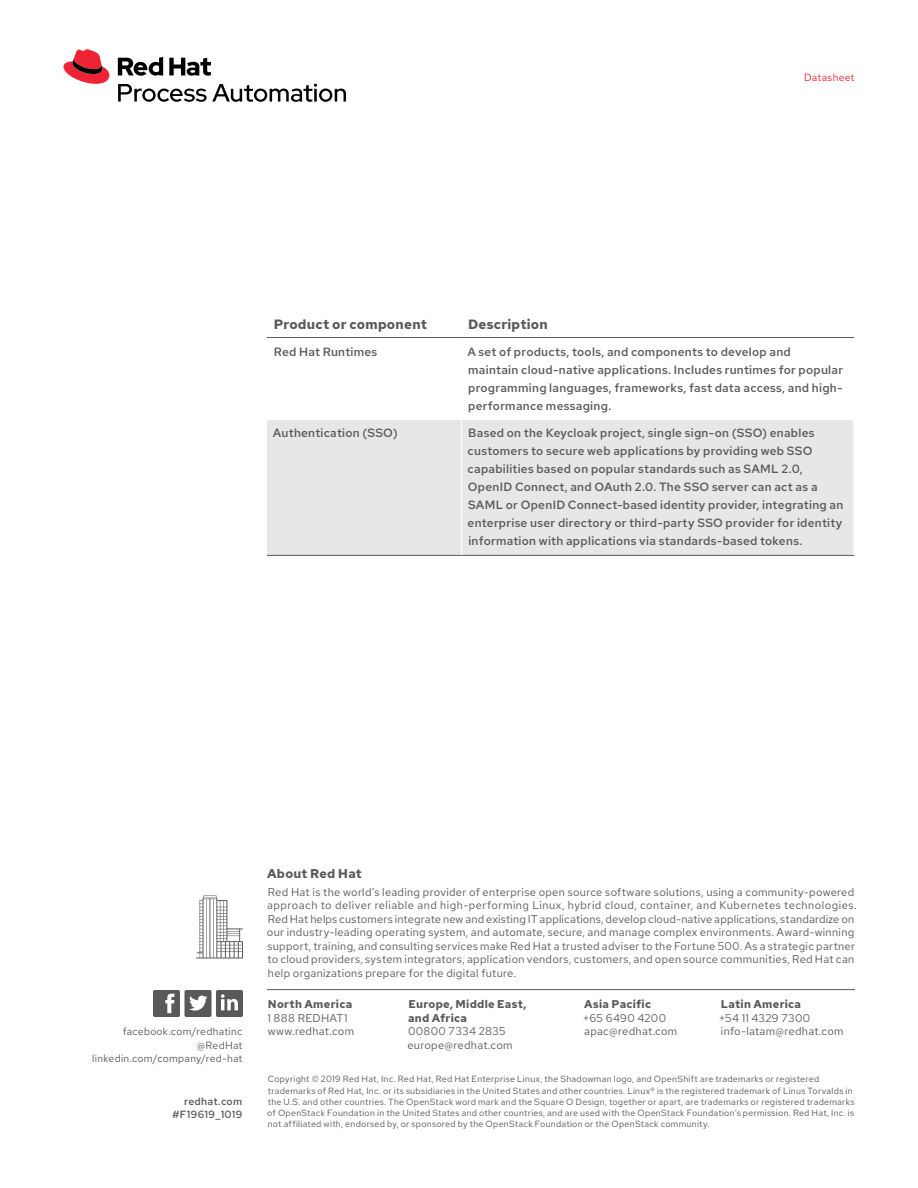
<style>
.page{position:relative;width:918px;height:1188px;background:#fff}
.page>*{position:absolute;margin:0;border:0;box-sizing:border-box;transform-origin:0 0}
.t1{font:700 13.5px "Red Hat Text";letter-spacing:.015em;color:#58595b}
.t2{font:700 12.75px "Red Hat Text";letter-spacing:.02em;color:#58595b}
.t3{font:500 12px/18px "Red Hat Text";letter-spacing:.02em;color:#58595b}
.t4{font:11.25px/13.5px "Red Hat Text";letter-spacing:.025em;color:#58595b}
.t5{font:700 11.25px/13.5px "Red Hat Text";letter-spacing:.02em;color:#58595b}
.t6{font:10.5px/13.5px "Red Hat Text";letter-spacing:.025em;color:#58595b;text-align:right}
.t7{font:500 10.5px/13.5px "Red Hat Text";letter-spacing:.025em;color:#58595b;text-align:right}
.t8{font:10.5px "Red Hat Text";letter-spacing:.025em;color:#ee2435}
.t9{font:9px/11.2px "Red Hat Text";letter-spacing:.03em;color:#58595b}
</style>
<div class="page">
<svg style="left:153px;top:990px;width:90px;height:27px"></svg>
<svg style="left:196px;top:896px;width:47px;height:62px"></svg>
<hr style="left:267px;top:989px;width:588px;height:1px;background:#58595b">
<div style="left:267px;top:420px;width:586px;height:135px;background:#e6e7e8"></div>
<hr style="left:267px;top:337px;width:194px;height:1px;background:#58595b">
<hr style="left:461px;top:337px;width:393px;height:1px;background:#58595b">
<hr style="left:267px;top:555px;width:194px;height:1px;background:#58595b">
<hr style="left:461px;top:555px;width:393px;height:1px;background:#58595b">
<hr style="left:461px;top:420px;width:1px;height:135px;background:#fff">
<svg style="left:118px;top:84px;width:228px;height:18px"></svg>
<svg style="left:63px;top:49px;width:46px;height:35px"></svg>
<svg style="left:118px;top:57px;width:93px;height:19px"></svg>
<p class="t8" style="left:804px;top:70px;width:52px">Datasheet</p>
<p class="t1" style="left:274px;top:315px;width:155px">Product or component</p>
<p class="t1" style="left:468px;top:315px;width:81px">Description</p>
<p class="t3" style="left:274px;top:342px;width:105px">Red Hat Runtimes</p>
<p class="t3" style="left:467px;top:342px;width:377px">A set of products, tools, and components to develop and maintain cloud-native applications. Includes runtimes for popular programming languages, frameworks, fast data access, and high&shy;performance messaging.</p>
<p class="t3" style="left:273px;top:423px;width:126px">Authentication (SSO)</p>
<p class="t3" style="left:468px;top:423px;width:377px">Based on the Keycloak project, single sign-on (SSO) enables customers to secure web applications by providing web SSO capabilities based on popular standards such as SAML 2.0, OpenID Connect, and OAuth 2.0. The SSO server can act as a SAML or OpenID Connect-based identity provider, integrating an enterprise user directory or third-party SSO provider for identity information with applications via standards-based tokens.</p>
<p class="t6" style="left:92px;top:1024px;width:152px">facebook.com/redhatinc @RedHat linkedin.com/company/red-hat</p>
<p class="t7" style="left:172px;top:1094px;width:72px">redhat.com #F19619_1019</p>
<p class="t2" style="left:267px;top:865px;width:96px">About Red Hat</p>
<p class="t4" style="left:267px;top:885px;width:591px">Red Hat is the world’s leading provider of enterprise open source software solutions, using a community-powered approach to deliver reliable and high-performing Linux, hybrid cloud, container, and Kubernetes technologies.<br>Red Hat helps customers integrate new and existing IT applications, develop cloud-native applications, standardize on our industry-leading operating system, and automate, secure, and manage complex environments. Award-winning support, training, and consulting services make Red Hat a trusted adviser to the Fortune 500. As a strategic partner to cloud providers, system integrators, application vendors, customers, and open source communities, Red Hat can help organizations prepare for the digital future.</p>
<p class="t5" style="left:408px;top:997px;width:120px">Europe, Middle East, and Africa</p>
<p class="t4" style="left:407px;top:1024px;width:107px">00800 7334 2835 europe@redhat.com</p>
<p class="t5" style="left:268px;top:997px;width:86px">North America</p>
<p class="t4" style="left:268px;top:1011px;width:88px">1 888 REDHAT1 www.redhat.com</p>
<p class="t5" style="left:584px;top:997px;width:68px">Asia Pacific</p>
<p class="t4" style="left:583px;top:1011px;width:96px">+65 6490 4200 apac@redhat.com</p>
<p class="t5" style="left:721px;top:997px;width:82px">Latin America</p>
<p class="t4" style="left:719px;top:1011px;width:126px">+54 11 4329 7300 info-latam@redhat.com</p>
<p class="t9" style="left:267px;top:1073px;width:589px">Copyright © 2019 Red Hat, Inc. Red Hat, Red Hat Enterprise Linux, the Shadowman logo, and OpenShift are trademarks or registered trademarks of Red Hat, Inc. or its subsidiaries in the United States and other countries. Linux® is the registered trademark of Linus Torvalds in the U.S. and other countries. The OpenStack word mark and the Square O Design, together or apart, are trademarks or registered trademarks of OpenStack Foundation in the United States and other countries, and are used with the OpenStack Foundation’s permission. Red Hat, Inc. is not affiliated with, endorsed by, or sponsored by the OpenStack Foundation or the OpenStack community.</p>
</div>
